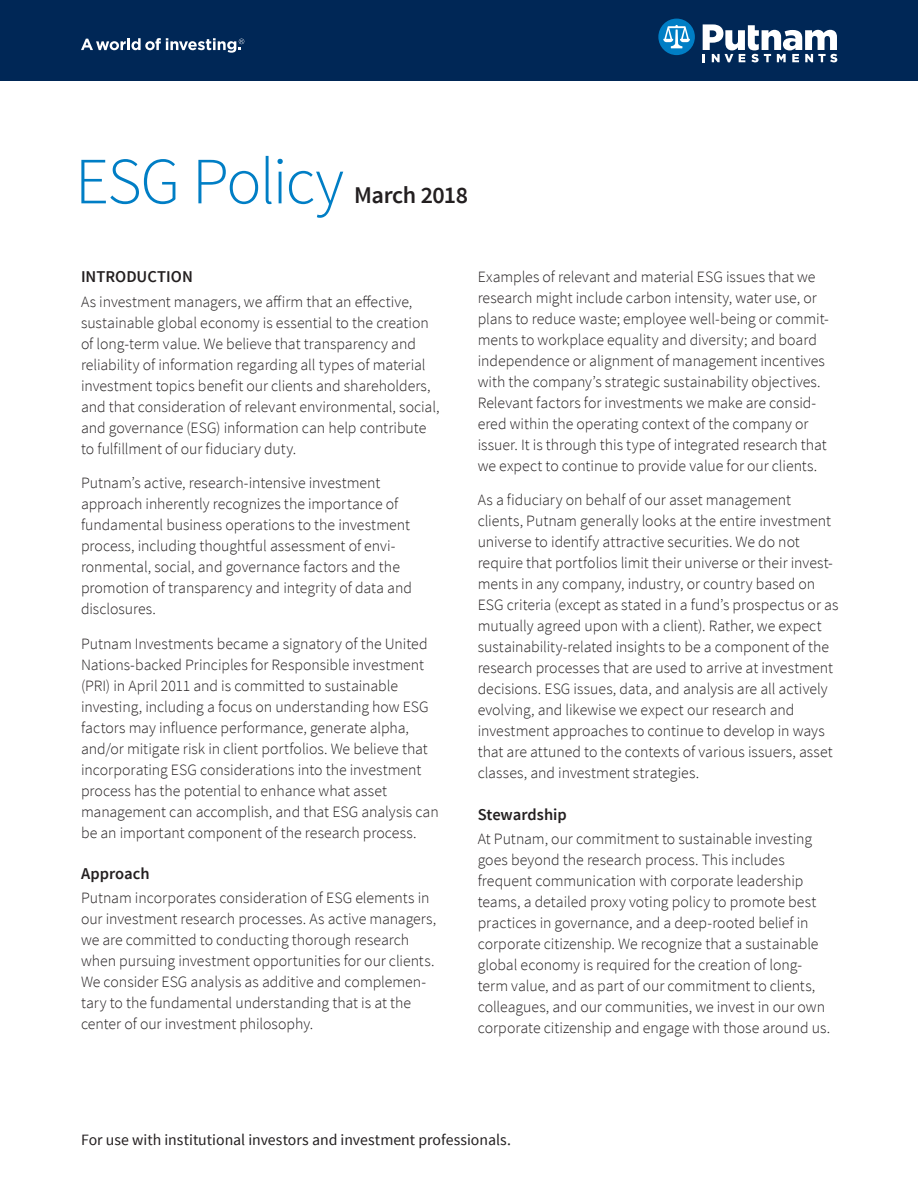
<style>
.page{position:relative;width:918px;height:1188px;background:#fff}
.page>*{position:absolute;margin:0;border:0;box-sizing:border-box;transform-origin:0 0}
.Headline{font:300 66px "Source Sans Pro";letter-spacing:-.03em;color:#007ec5}
.Headline-2{font:600 24px "Source Sans Pro";letter-spacing:-.02em;color:#231f20}
.Subhead{font:600 16.5px "Source Sans Pro";color:#231f20}
.Body{font:300 15.75px/21px "Source Sans Pro";color:#231f20}
.Body-2{font:15.75px "Source Sans Pro";color:#231f20}
</style>
<div class="page">
<div style="left:0;top:0;width:918px;height:81px;background:#002756"></div>
<div style="left:658px;top:19px;width:37px;height:36px;background:#007ec5;border-radius:50%"></div>
<svg style="left:703px;top:24px;width:134px;height:38px"></svg>
<svg style="left:663px;top:25px;width:27px;height:23px"></svg>
<svg style="left:81px;top:38px;width:163px;height:15px"></svg>
<p class="Headline" style="left:75px;top:141px;width:271px">ESG Policy</p>
<p class="Headline-2" style="left:354px;top:180px;width:116px">March 2018</p>
<p class="Subhead" style="left:81px;top:266px;width:113px">INTRODUCTION</p>
<p class="Body" style="left:81px;top:291px;width:360px">As investment managers, we affirm that an effective, sustainable global economy is essential to the creation of long-term value. We believe that transparency and reliability of information regarding all types of material investment topics benefit our clients and shareholders, and that consideration of relevant environmental, social, and governance (ESG) information can help contribute to fulfillment of our fiduciary duty.</p>
<p class="Body" style="left:81px;top:472px;width:333px">Putnam’s active, research-intensive investment approach inherently recognizes the importance of fundamental business operations to the investment process, including thoughtful assessment of envi&shy;ronmental, social, and governance factors and the promotion of transparency and integrity of data and disclosures.</p>
<p class="Body" style="left:81px;top:633px;width:359px">Putnam Investments became a signatory of the United Nations-backed Principles for Responsible investment (PRI) in April 2011 and is committed to sustainable investing, including a focus on understanding how ESG factors may influence performance, generate alpha, and/or mitigate risk in client portfolios. We believe that incorporating ESG considerations into the investment process has the potential to enhance what asset management can accomplish, and that ESG analysis can be an important component of the research process.</p>
<p class="Subhead" style="left:81px;top:863px;width:70px">Approach</p>
<p class="Body" style="left:81px;top:887px;width:357px">Putnam incorporates consideration of ESG elements in our investment research processes. As active managers, we are committed to conducting thorough research when pursuing investment opportunities for our clients.<br>We consider ESG analysis as additive and complemen&shy;tary to the fundamental understanding that is at the center of our investment philosophy.</p>
<p class="Body" style="left:478px;top:266px;width:353px">Examples of relevant and material ESG issues that we research might include carbon intensity, water use, or plans to reduce waste; employee well-being or commit&shy;ments to workplace equality and diversity; and board independence or alignment of management incentives with the company’s strategic sustainability objectives.<br>Relevant factors for investments we make are consid&shy;ered within the operating context of the company or issuer. It is through this type of integrated research that we expect to continue to provide value for our clients.</p>
<p class="Body" style="left:478px;top:490px;width:362px">As a fiduciary on behalf of our asset management clients, Putnam generally looks at the entire investment universe to identify attractive securities. We do not require that portfolios limit their universe or their invest&shy;ments in any company, industry, or country based on ESG criteria (except as stated in a fund’s prospectus or as mutually agreed upon with a client). Rather, we expect sustainability-related insights to be a component of the research processes that are used to arrive at investment decisions. ESG issues, data, and analysis are all actively evolving, and likewise we expect our research and investment approaches to continue to develop in ways that are attuned to the contexts of various issuers, asset classes, and investment strategies.</p>
<p class="Subhead" style="left:478px;top:804px;width:91px">Stewardship</p>
<p class="Body" style="left:478px;top:828px;width:354px">At Putnam, our commitment to sustainable investing goes beyond the research process. This includes frequent communication with corporate leadership teams, a detailed proxy voting policy to promote best practices in governance, and a deep-rooted belief in corporate citizenship. We recognize that a sustainable global economy is required for the creation of long&shy;term value, and as part of our commitment to clients, colleagues, and our communities, we invest in our own corporate citizenship and engage with those around us.</p>
<p class="Body-2" style="left:81px;top:1130px;width:432px">For use with institutional investors and investment professionals.</p>
</div>
